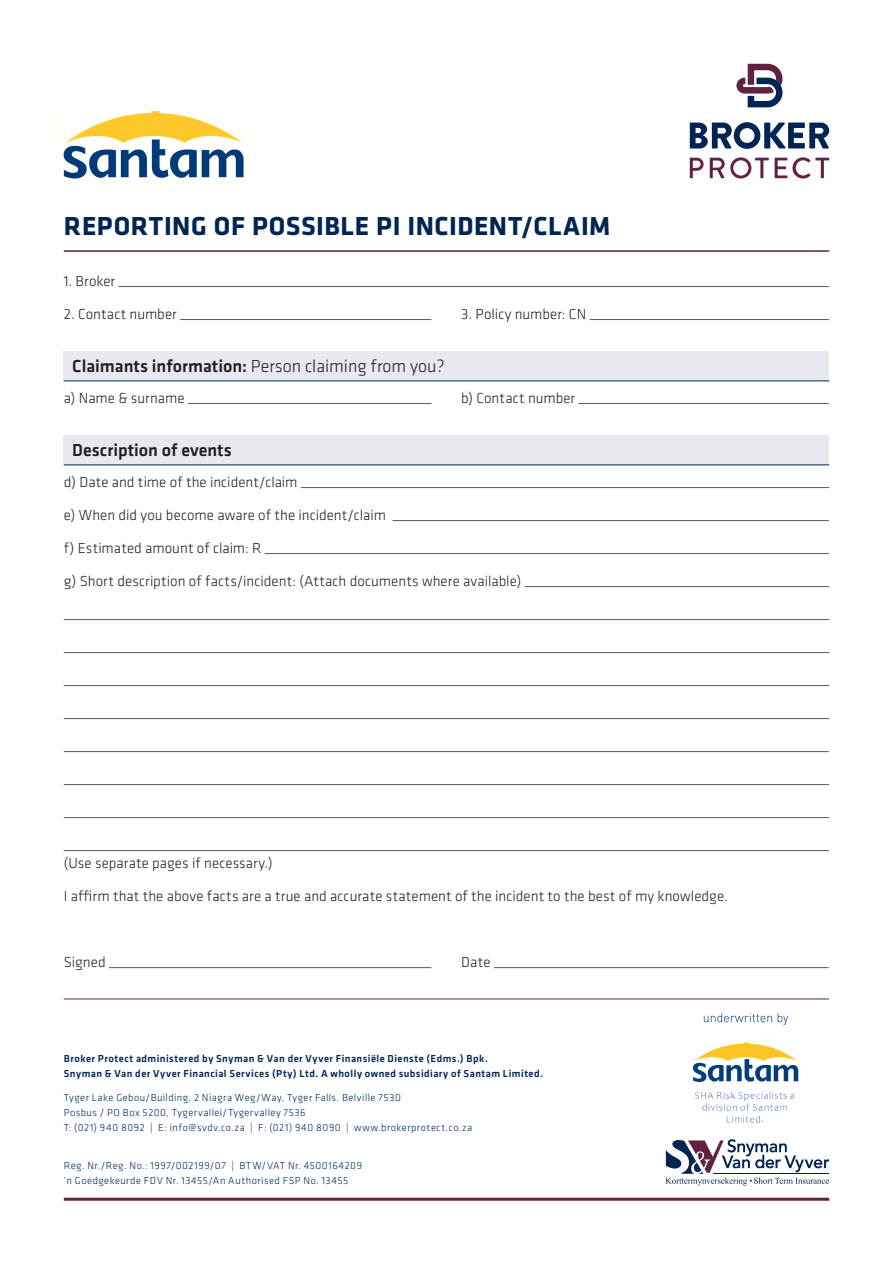
<style>
.page{position:relative;width:893px;height:1263px;background:#fff}
.page>*{position:absolute;margin:0;border:0;box-sizing:border-box;transform-origin:0 0}
.t1{font:700 27px "Klavika";letter-spacing:.02em;color:#002554}
.t2{font:300 18px "Klavika";color:#231f20}
.t3{font:500 18px "Klavika";color:#231f20}
.form{font:300 15px "Klavika";letter-spacing:.005em;color:#231f20}
.t4{font:300 10.5px/15px "Klavika";letter-spacing:.045em;color:#002554}
.t5{font:500 10.5px/15px "Klavika";letter-spacing:.045em;color:#002554}
.s1{font-weight:500}
</style>
<div class="page">
<img style="left:669px;top:999px;width:157px;height:124px">
<hr style="left:119px;top:286px;width:710px;height:1px;background:#57585a">
<hr style="left:180px;top:319px;width:251px;height:1px;background:#57585a">
<hr style="left:590px;top:319px;width:239px;height:1px;background:#57585a">
<hr style="left:188px;top:403px;width:243px;height:1px;background:#57585a">
<hr style="left:579px;top:403px;width:250px;height:1px;background:#57585a">
<hr style="left:301px;top:487px;width:528px;height:1px;background:#57585a">
<hr style="left:393px;top:520px;width:436px;height:1px;background:#57585a">
<hr style="left:265px;top:553px;width:564px;height:1px;background:#57585a">
<hr style="left:525px;top:586px;width:304px;height:1px;background:#57585a">
<hr style="left:64px;top:619px;width:765px;height:1px;background:#57585a">
<hr style="left:64px;top:652px;width:765px;height:1px;background:#57585a">
<hr style="left:64px;top:685px;width:765px;height:1px;background:#57585a">
<hr style="left:64px;top:718px;width:765px;height:1px;background:#57585a">
<hr style="left:64px;top:751px;width:765px;height:1px;background:#57585a">
<hr style="left:64px;top:784px;width:765px;height:1px;background:#57585a">
<hr style="left:64px;top:817px;width:765px;height:1px;background:#57585a">
<hr style="left:64px;top:850px;width:765px;height:1px;background:#57585a">
<hr style="left:109px;top:967px;width:322px;height:1px;background:#57585a">
<hr style="left:494px;top:967px;width:335px;height:1px;background:#57585a">
<div style="left:64px;top:351px;width:765px;height:30px;background:#e6e9ee"></div>
<div style="left:64px;top:435px;width:765px;height:29px;background:#e6e9ee"></div>
<hr style="left:64px;top:380px;width:765px;height:1px;background:#002554">
<hr style="left:64px;top:464px;width:765px;height:1px;background:#002554">
<svg style="left:665px;top:1139px;width:164px;height:46px"></svg>
<hr style="left:64px;top:1198px;width:765px;height:3px;background:#612141">
<hr style="left:64px;top:998px;width:765px;height:1px;background:#612141">
<svg style="left:736px;top:64px;width:47px;height:43px"></svg>
<svg style="left:690px;top:122px;width:139px;height:27px"></svg>
<svg style="left:690px;top:158px;width:14px;height:20px"></svg>
<svg style="left:710px;top:157px;width:59px;height:21px"></svg>
<svg style="left:775px;top:157px;width:54px;height:21px"></svg>
<img style="left:63px;top:111px;width:181px;height:68px">
<hr style="left:64px;top:250px;width:765px;height:2px;background:#612141">
<p class="t1" style="left:64px;top:206px;width:548px">REPORTING OF POSSIBLE PI INCIDENT/CLAIM</p>
<p class="form" style="left:64px;top:272px;width:53px">1. Broker</p>
<p class="form" style="left:64px;top:305px;width:115px">2. Contact number</p>
<p class="form" style="left:461px;top:305px;width:126px">3. Policy number: CN</p>
<p class="t2" style="left:72px;top:356px;width:374px"><span class="s1">Claimants information:</span> Person claiming from you?</p>
<p class="form" style="left:64px;top:389px;width:122px">a) Name &amp; surname</p>
<p class="form" style="left:461px;top:389px;width:115px">b) Contact number</p>
<p class="t3" style="left:72px;top:438px;width:161px">Description of events</p>
<p class="form" style="left:64px;top:473px;width:235px">d) Date and time of the incident/claim</p>
<p class="form" style="left:64px;top:506px;width:324px">e) When did you become aware of the incident/claim</p>
<p class="form" style="left:64px;top:539px;width:199px">f) Estimated amount of claim: R</p>
<p class="form" style="left:64px;top:572px;width:459px">g) Short description of facts/incident: (Attach documents where available)</p>
<p class="form" style="left:64px;top:854px;width:210px">(Use separate pages if necessary.)</p>
<p class="form" style="left:64px;top:887px;width:665px">I affirm that the above facts are a true and accurate statement of the incident to the best of my knowledge.</p>
<p class="form" style="left:64px;top:953px;width:44px">Signed</p>
<p class="form" style="left:461px;top:953px;width:31px">Date</p>
<p class="t5" style="left:64px;top:1051px;width:481px">Broker Protect administered by Snyman &amp; Van der Vyver Finansiële Dienste (Edms.) Bpk.<br>Snyman &amp; Van der Vyver Financial Services (Pty) Ltd. A wholly owned subsidiary of Santam Limited.</p>
<p class="t4" style="left:64px;top:1089px;width:339px">Tyger Lake Gebou/Building, 2 Niagra Weg/Way, Tyger Falls. Belville 7530<br>Posbus / PO Box 5200, Tygervallei/Tygervalley 7536</p>
<p class="t4" style="left:64px;top:1119px;width:410px">T: (021) 940 8092 | E: info@svdv.co.za | F: (021) 940 8090 | www.brokerprotect.co.za</p>
<p class="t4" style="left:64px;top:1158px;width:300px">Reg. Nr./Reg. No.: 1997/002199/07 | BTW/VAT Nr. 4500164209 ‘n Goedgekeurde FDV Nr. 13455/An Authorised FSP No. 13455</p>
</div>
